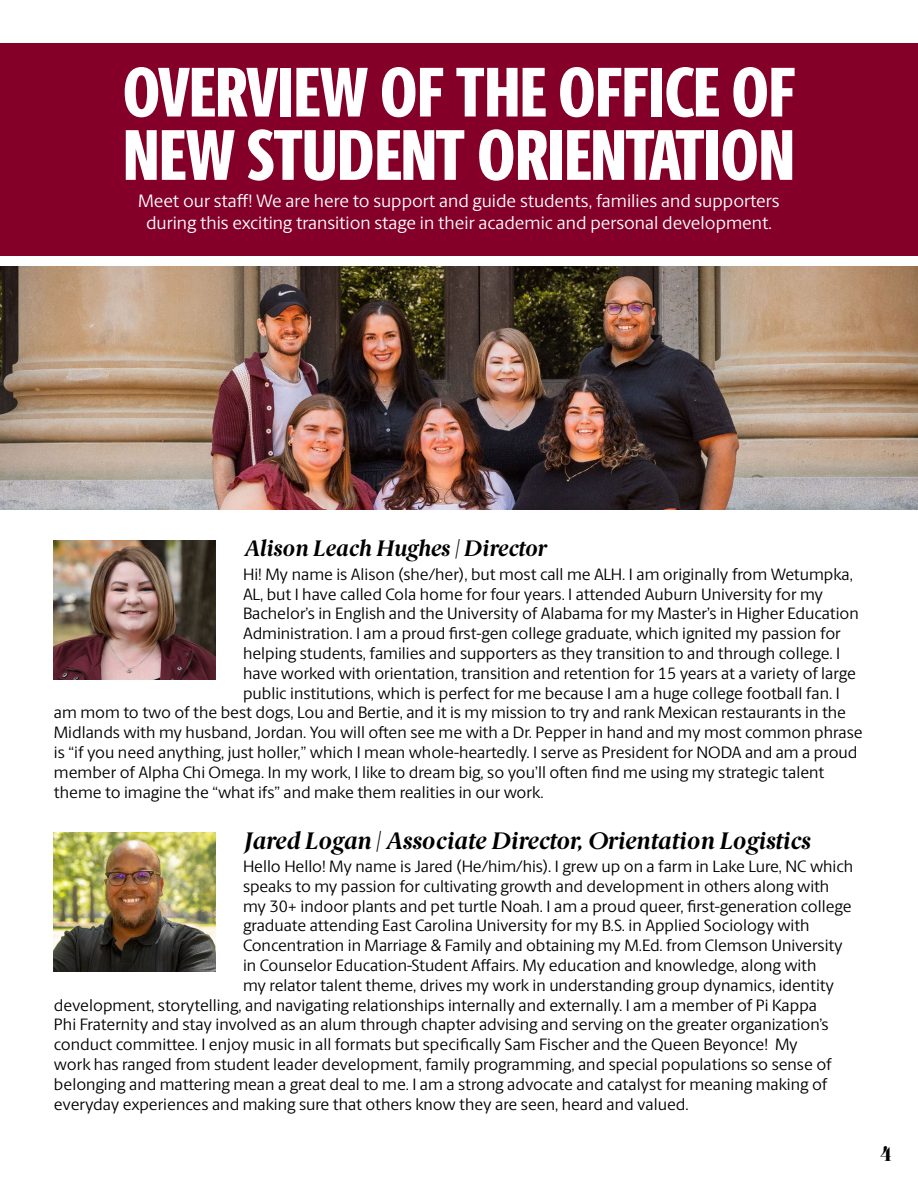
<style>
.page{position:relative;width:918px;height:1188px;background:#fff}
.page>*{position:absolute;margin:0;border:0;box-sizing:border-box;transform-origin:0 0}
.t1{font:800 72px "Berlingske Sans X Cn";letter-spacing:-.01em;color:#fff}
.t2{font:800 70.5px "Berlingske Sans X Cn";color:#fff}
.t3{font:italic 700 24px "Berlingske Serif";letter-spacing:-.01em;color:#000}
.t4{font:italic 700 22.5px "Berlingske Serif";letter-spacing:-.01em;color:#000}
.t5{font:18px/21.6px "Berlingske Sans";color:#fff;text-align:center}
.t6{font:18px "Karlie Extras";color:#000}
.t7{font:16.5px "Berlingske Sans";color:#000}
</style>
<div class="page">
<img style="left:54px;top:540px;width:162px;height:140px">
<div style="left:0;top:43px;width:918px;height:213px;background:#840029"></div>
<img style="left:0;top:266px;width:918px;height:243px">
<img style="left:54px;top:832px;width:162px;height:140px">
<h2 class="t2" style="left:123px;top:40px;width:674px">OVERVIEW OF THE OFFICE OF</h2>
<h1 class="t1" style="left:123px;top:101px;width:673px">NEW STUDENT ORIENTATION</h1>
<p class="t5" style="left:138px;top:190px;width:643px">Meet our staff! We are here to support and guide students, families and supporters during this exciting transition stage in their academic and personal development.</p>
<h3 class="t4" style="left:244px;top:532px;width:304px">Alison Leach Hughes | Director</h3>
<p class="t7" style="left:243px;top:563px;width:612px">Hi! My name is Alison (she/her), but most call me ALH. I am originally from Wetumpka,</p>
<p class="t7" style="left:243px;top:582px;width:582px">AL, but I have called Cola home for four years. I attended Auburn University for my</p>
<p class="t7" style="left:243px;top:602px;width:617px">Bachelor’s in English and the University of Alabama for my Master’s in Higher Education</p>
<p class="t7" style="left:243px;top:622px;width:599px">Administration. I am a proud first-gen college graduate, which ignited my passion for</p>
<p class="t7" style="left:243px;top:642px;width:599px">helping students, families and supporters as they transition to and through college. I</p>
<p class="t7" style="left:243px;top:662px;width:615px">have worked with orientation, transition and retention for 15 years at a variety of large</p>
<p class="t7" style="left:243px;top:681px;width:598px">public institutions, which is perfect for me because I am a huge college football fan. I</p>
<p class="t7" style="left:54px;top:701px;width:794px">am mom to two of the best dogs, Lou and Bertie, and it is my mission to try and rank Mexican restaurants in the</p>
<p class="t7" style="left:54px;top:721px;width:810px">Midlands with my husband, Jordan. You will often see me with a Dr. Pepper in hand and my most common phrase</p>
<p class="t7" style="left:54px;top:741px;width:805px">is “if you need anything, just holler,” which I mean whole-heartedly. I serve as President for NODA and am a proud</p>
<p class="t7" style="left:54px;top:761px;width:772px">member of Alpha Chi Omega. In my work, I like to dream big, so you’ll often find me using my strategic talent</p>
<p class="t7" style="left:54px;top:780px;width:491px">theme to imagine the “what ifs” and make them realities in our work.</p>
<h3 class="t3" style="left:244px;top:824px;width:568px">Jared Logan | Associate Director, Orientation Logistics</h3>
<p class="t7" style="left:243px;top:855px;width:612px">Hello Hello! My name is Jared (He/him/his). I grew up on a farm in Lake Lure, NC which</p>
<p class="t7" style="left:243px;top:875px;width:588px">speaks to my passion for cultivating growth and development in others along with</p>
<p class="t7" style="left:243px;top:894px;width:610px">my 30+ indoor plants and pet turtle Noah. I am a proud queer, first-generation college</p>
<p class="t7" style="left:243px;top:914px;width:568px">graduate attending East Carolina University for my B.S. in Applied Sociology with</p>
<p class="t7" style="left:243px;top:934px;width:601px">Concentration in Marriage &amp; Family and obtaining my M.Ed. from Clemson University</p>
<p class="t7" style="left:243px;top:954px;width:575px">in Counselor Education-Student Affairs. My education and knowledge, along with</p>
<p class="t7" style="left:243px;top:974px;width:593px">my relator talent theme, drives my work in understanding group dynamics, identity</p>
<p class="t7" style="left:54px;top:993px;width:765px">development, storytelling, and navigating relationships internally and externally. I am a member of Pi Kappa</p>
<p class="t7" style="left:54px;top:1013px;width:776px">Phi Fraternity and stay involved as an alum through chapter advising and serving on the greater organization’s</p>
<p class="t7" style="left:54px;top:1033px;width:745px">conduct committee. I enjoy music in all formats but specifically Sam Fischer and the Queen Beyonce! My</p>
<p class="t7" style="left:54px;top:1053px;width:779px">work has ranged from student leader development, family programming, and special populations so sense of</p>
<p class="t7" style="left:54px;top:1073px;width:775px">belonging and mattering mean a great deal to me. I am a strong advocate and catalyst for meaning making of</p>
<p class="t7" style="left:54px;top:1092px;width:636px">everyday experiences and making sure that others know they are seen, heard and valued.</p>
<p class="t6" style="left:880px;top:1145px;width:12px">4</p>
</div>
